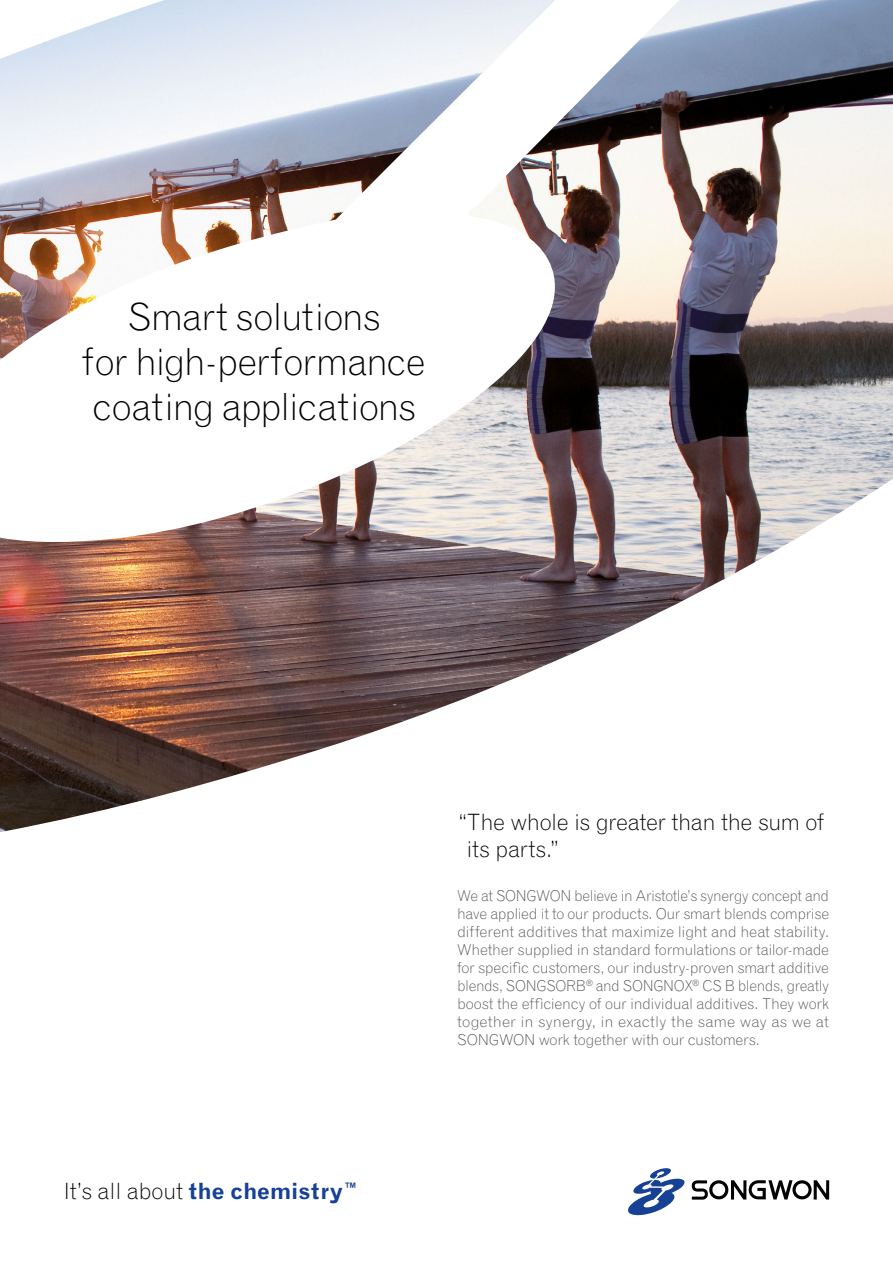
<style>
.page{position:relative;width:893px;height:1263px;background:#fff}
.page>*{position:absolute;margin:0;border:0;box-sizing:border-box;transform-origin:0 0}
.t1{font:300 37.5px/45px "Grotesque";letter-spacing:-.03em;color:#000;text-align:center}
.t2{font:300 22.5px/27px "Grotesque";letter-spacing:-.02em;color:#000}
.t3{font:300 15px/18px "Grotesque";letter-spacing:-.015em;color:#575756;text-align:justify}
.s1{font-weight:700;color:#164194}
</style>
<div class="page">
<svg style="left:628px;top:1168px;width:57px;height:47px"></svg>
<svg style="left:691px;top:1180px;width:138px;height:20px"></svg>
<img style="left:0;top:0;width:893px;height:832px">
<h1 class="t1" style="left:82px;top:294px;width:345px">Smart solutions<br>for high-performance coating applications</h1>
<h2 class="t2" style="left:64px;top:1178px;width:295px">It’s all about <span class="s1">the chemistry</span><sup>™</sup></h2>
<h2 class="t2" style="left:467px;top:809px;width:359px;text-indent:-9px">“The whole is greater than the sum of its parts.”</h2>
<p class="t3" style="left:457px;top:886px;width:374px">We at SONGWON believe in Aristotle’s synergy concept and have applied it to our products. Our smart blends comprise different additives that maximize light and heat stability.<br>Whether supplied in standard formulations or tailor-made for specific customers, our industry-proven smart additive blends, SONGSORB<sup>®</sup> and SONGNOX<sup>®</sup> CS B blends, greatly boost the efficiency of our individual additives. They work together in synergy, in exactly the same way as we at SONGWON work together with our customers.</p>
</div>
